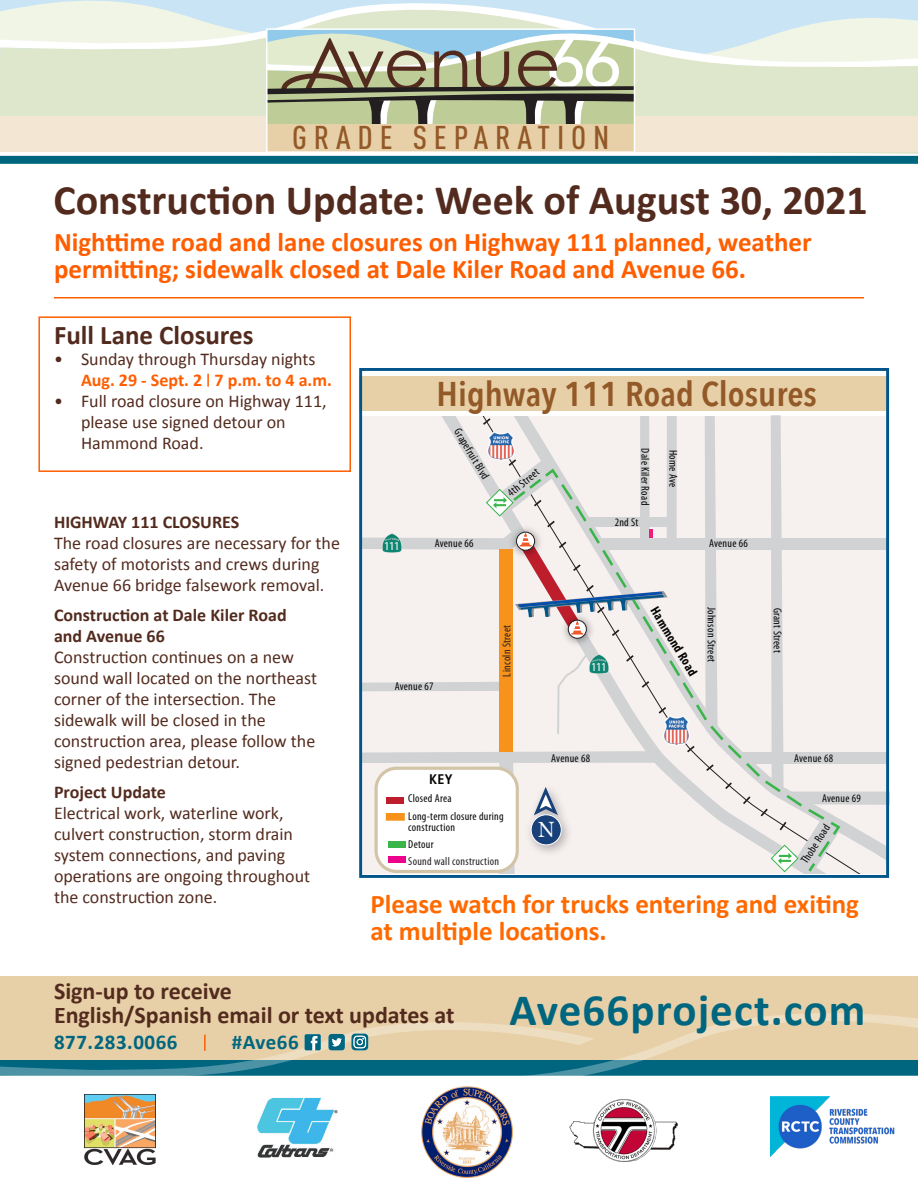
<style>
.page{position:relative;width:918px;height:1188px;background:#fff}
.page>*{position:absolute;margin:0;border:0;box-sizing:border-box;transform-origin:0 0}
.t1{font:700 45px "Calibri";letter-spacing:.025em;color:#006680}
.t2{font:700 42px "Calibri";color:#532b1e}
.t3{font:600 34.35px "Avenir Next Condensed";color:#935928;scale:1.05 1}
.t4{font:500 32.4px "DIN Cond";letter-spacing:.2em;color:#935928;scale:1.05 1}
.t5{font:700 27px/27px "Calibri";color:#ff5e00}
.t6{font:700 27px/27px "Calibri";color:#ff6a00}
.t7{font:700 27px "Calibri";color:#532b1e}
.t8{font:700 24px/24px "Calibri";color:#532b1e}
.t9{font:700 21px "Calibri";letter-spacing:.025em;color:#006680}
.t10{font:18px/21px "Calibri";color:#532b1e}
.t11{font:700 18px/21px "Calibri";color:#532b1e}
.t12{font:700 18px "Calibri";color:#ff5e00}
.t13{font:700 condensed 13.95px "Frutiger";color:#050504}
.t14{font:700 condensed 13.35px "Myriad Pro";color:#050504}
.t15{font:12.15px "Myriad Pro";letter-spacing:-.1em;color:#fff}
.t16{font:condensed 11.4px/17.1px "Myriad Pro";letter-spacing:.025em;color:#050504}
.t17{font:condensed 11.4px/16.8px "Myriad Pro";letter-spacing:.025em;color:#231f20}
.t18{font:condensed 10.35px "Myriad Pro";letter-spacing:.025em;color:#050504}
.s1{color:#050504}
</style>
<div class="page">
<div style="left:38px;top:316px;width:313px;height:156px;border:2px solid #ff5e00"></div>
<div style="left:0;top:976px;width:918px;height:84px;background:#e7d0a7"></div>
<div style="left:0;top:116px;width:918px;height:35px;background:#f3e7d3"></div>
<svg style="left:0;top:0;width:918px;height:132px"></svg>
<svg style="left:269px;top:31px;width:363px;height:121px;background:#b4b79a"></svg>
<div style="left:266px;top:28px;width:369px;height:133px;border:2px solid #fff"></div>
<div style="left:0;top:157px;width:918px;height:6px;background:#006680"></div>
<div style="left:0;top:156px;width:918px;height:8px;border:2px solid #006680"></div>
<img style="left:569px;top:1099px;width:109px;height:62px">
<img style="left:257px;top:1097px;width:81px;height:60px">
<img style="left:421px;top:1093px;width:92px;height:85px">
<img style="left:85px;top:1094px;width:71px;height:71px">
<img style="left:770px;top:1096px;width:125px;height:60px">
<svg style="left:443px;top:1013px;width:475px;height:80px"></svg>
<svg style="left:0;top:1021px;width:918px;height:58px"></svg>
<hr style="left:54px;top:297px;width:810px;height:1px;background:#ff5e00">
<svg style="left:668px;top:416px;width:91px;height:458px"></svg>
<svg style="left:363px;top:410px;width:469px;height:1px"></svg>
<div style="left:359px;top:376px;width:529px;height:34px;background:#e7d0a7"></div>
<svg style="left:668px;top:481px;width:91px;height:343px"></svg>
<img style="left:759px;top:875px;width:51px;height:3px">
<svg style="left:759px;top:415px;width:131px;height:459px"></svg>
<div style="left:589px;top:517px;width:85px;height:10px;background:#d1d2d4"></div>
<svg style="left:207px;top:374px;width:2px;height:13px"></svg>
<svg style="left:360px;top:413px;width:308px;height:464px"></svg>
<p class="t4" style="left:292px;top:118px;width:304px">GRADE SEPARATION</p>
<p class="t2" style="left:53px;top:173px;width:816px">Construction Update: Week of August 30, 2021</p>
<p class="t5" style="left:54px;top:229px;width:759px">Nighttime road and lane closures on Highway 111 planned, weather permitting; sidewalk closed at Dale Kiler Road and Avenue 66.</p>
<p class="t7" style="left:54px;top:318px;width:201px">Full Lane Closures</p>
<p class="t10" style="left:54px;top:349px;width:263px">• Sunday through Thursday nights</p>
<p class="t12" style="left:81px;top:369px;width:252px">Aug. 29 - Sept. 2 7 p.m. to 4 a.m.</p>
<p class="t10" style="left:81px;top:391px;width:247px;text-indent:-27px">• Full road closure on Highway 111, please use signed detour on<br>Hammond Road.</p>
<p class="t11" style="left:54px;top:511px;width:187px">HIGHWAY 111 CLOSURES</p>
<p class="t10" style="left:54px;top:532px;width:288px">The road closures are necessary for the safety of motorists and crews during<br>Avenue 66 bridge falsework removal.</p>
<p class="t11" style="left:54px;top:605px;width:234px">Construction at Dale Kiler Road and Avenue 66</p>
<p class="t10" style="left:54px;top:647px;width:265px">Construction continues on a new sound wall located on the northeast corner of the intersection. The sidewalk will be closed in the construction area, please follow the signed pedestrian detour.</p>
<p class="t11" style="left:54px;top:782px;width:113px">Project Update</p>
<p class="t10" style="left:54px;top:803px;width:258px">Electrical work, waterline work, culvert construction, storm drain system connections, and paving operations are ongoing throughout the construction zone.</p>
<p class="t3" style="left:437px;top:364px;width:364px">Highway 111 Road Closures</p>
<p class="t15" style="left:384px;top:538px;width:18px">111</p>
<p class="t16" style="left:464px;top:425px;width:58px;rotate:59deg">Grapefruit Blvd</p>
<p class="t16" style="left:435px;top:535px;width:40px">Avenue 66</p>
<p class="t18" style="left:427px;top:539px;width:36px">Avenue 66</p>
<p class="t16" style="left:503px;top:487px;width:39px;rotate:-39deg">4th Street</p>
<p class="t16" style="left:395px;top:678px;width:40px">Avenue 67</p>
<p class="t17" style="left:498px;top:677px;width:53px;rotate:-90deg">Lincoln Street</p>
<p class="t16" style="left:654px;top:448px;width:58px;rotate:90deg">Dale Kiler Road</p>
<p class="t16" style="left:615px;top:513px;width:25px">2nd St</p>
<p class="t16" style="left:682px;top:450px;width:39px;rotate:90deg">Home Ave</p>
<p class="t16" style="left:709px;top:534px;width:40px">Avenue 66</p>
<p class="t15" style="left:591px;top:659px;width:18px">111</p>
<p class="t14" style="left:661px;top:604px;width:79px;rotate:59deg">Hammond Road</p>
<p class="t16" style="left:720px;top:607px;width:57px;rotate:90deg">Johnson Street</p>
<p class="t13" style="left:429px;top:771px;width:25px">KEY</p>
<p class="t16" style="left:408px;top:790px;width:97px">Closed Area<br>Long-term closure during</p>
<p class="t17" style="left:408px;top:819px;width:92px"><span class="s1">construction<br>Detour<br></span>Sound wall construction</p>
<p class="t16" style="left:551px;top:749px;width:40px">Avenue 68</p>
<p class="t16" style="left:786px;top:608px;width:47px;rotate:90deg">Grant Street</p>
<p class="t16" style="left:794px;top:749px;width:40px">Avenue 68</p>
<p class="t16" style="left:822px;top:790px;width:40px">Avenue 69</p>
<p class="t16" style="left:796px;top:857px;width:45px;rotate:-57deg">Thobe Road</p>
<p class="t6" style="left:370px;top:891px;width:490px">Please watch for trucks entering and exiting at multiple locations.</p>
<p class="t8" style="left:54px;top:979px;width:402px">Sign-up to receive<br>English/Spanish email or text updates at</p>
<p class="t1" style="left:510px;top:981px;width:357px">Ave66project.com</p>
<p class="t9" style="left:54px;top:1029px;width:125px">877.283.0066</p>
<p class="t9" style="left:232px;top:1029px;width:68px">#Ave66</p>
</div>
